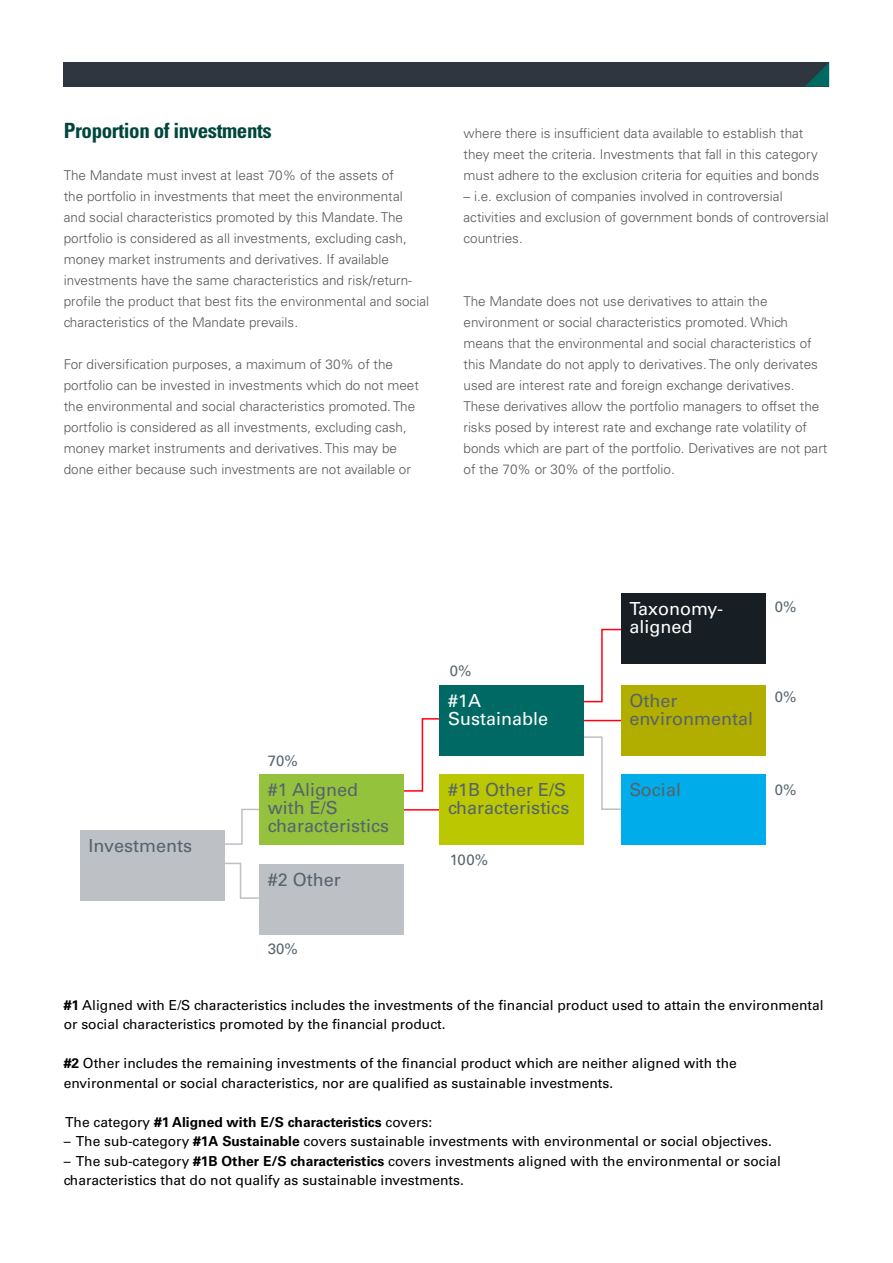
<style>
.page{position:relative;width:893px;height:1263px;background:#fff}
.page>*{position:absolute;margin:0;border:0;box-sizing:border-box;transform-origin:0 0}
.t1{font:700 condensed 21px "Univers LT Std";letter-spacing:-.02em;color:#00463d}
.t2{font:18px/18px "Univers LT Std";color:#56646c}
.t3{font:18px/18px "Univers LT Std";color:#fff}
.t4{font:15px "Univers LT Std";color:#56646c}
.t5{font:13.8px/19.5px "Univers LT Std";color:#000}
.t6{font:700 13.8px "Univers LT Std";color:#000}
.t7{font:300 13.5px/21px "Univers LT Std";color:#575756}
.s1{font-weight:700}
.s2{font-weight:400}
</style>
<div class="page">
<div style="left:64px;top:62px;width:765px;height:25px;background:#30363f"></div>
<svg style="left:805px;top:63px;width:24px;height:24px"></svg>
<svg style="left:225px;top:808px;width:34px;height:37px"></svg>
<svg style="left:381px;top:717px;width:77px;height:75px"></svg>
<svg style="left:560px;top:628px;width:78px;height:75px"></svg>
<svg style="left:560px;top:736px;width:78px;height:74px"></svg>
<svg style="left:225px;top:862px;width:34px;height:37px"></svg>
<hr style="left:388px;top:809px;width:63px;height:2px;background:#ff010e">
<hr style="left:578px;top:720px;width:63px;height:1px;background:#ff010e">
<div style="left:259px;top:775px;width:145px;height:70px;background:#94c23d"></div>
<div style="left:259px;top:864px;width:145px;height:70px;background:#bdc0c5"></div>
<div style="left:80px;top:830px;width:145px;height:70px;background:#bdc0c5"></div>
<div style="left:440px;top:775px;width:144px;height:70px;background:#bbc801"></div>
<div style="left:440px;top:686px;width:144px;height:70px;background:#006963"></div>
<div style="left:621px;top:775px;width:144px;height:70px;background:#00ace9"></div>
<div style="left:621px;top:686px;width:144px;height:70px;background:#b2ae00"></div>
<div style="left:621px;top:593px;width:144px;height:70px;background:#171f24"></div>
<h1 class="t1" style="left:64px;top:118px;width:210px">Proportion of investments</h1>
<p class="t7" style="left:64px;top:165px;width:367px">The Mandate must invest at least 70% of the assets of<br>the portfolio in investments that meet the environmental<br>and social characteristics promoted by this Mandate. The portfolio is considered as all investments, excluding cash, money market instruments and derivatives. If available investments have the same characteristics and risk/return&shy;profile the product that best fits the environmental and social characteristics of the Mandate prevails.</p>
<p class="t7" style="left:64px;top:354px;width:357px">For diversification purposes, a maximum of 30% of the portfolio can be invested in investments which do not meet the environmental and social characteristics promoted. The portfolio is considered as all investments, excluding cash, money market instruments and derivatives. This may be done either because such investments are not available or</p>
<p class="t7" style="left:463px;top:123px;width:357px">where there is insufficient data available to establish that they meet the criteria. Investments that fall in this category must adhere to the exclusion criteria for equities and bonds</p>
<p class="t7" style="left:463px;top:186px;width:367px">– i.e. exclusion of companies involved in controversial activities and exclusion of government bonds of controversial countries.</p>
<p class="t7" style="left:463px;top:291px;width:365px">The Mandate does not use derivatives to attain the environment or social characteristics promoted. Which means that the environmental and social characteristics of this Mandate do not apply to derivatives. The only derivates used are interest rate and foreign exchange derivatives.<br>These derivatives allow the portfolio managers to offset the risks posed by interest rate and exchange rate volatility of bonds which are part of the portfolio. Derivatives are not part of the 70% or 30% of the portfolio.</p>
<h2 class="t2" style="left:88px;top:837px;width:105px">Investments</h2>
<p class="t4" style="left:268px;top:752px;width:32px">70%</p>
<h2 class="t2" style="left:268px;top:781px;width:123px">#1 Aligned with E/S characteristics</h2>
<h2 class="t2" style="left:268px;top:871px;width:75px">#2 Other</h2>
<p class="t4" style="left:268px;top:940px;width:32px">30%</p>
<p class="t4" style="left:450px;top:661px;width:23px">0%</p>
<h2 class="t3" style="left:448px;top:692px;width:102px">#1A<br>Sustainable</h2>
<h2 class="t2" style="left:448px;top:781px;width:123px">#1B Other E/S characteristics</h2>
<p class="t4" style="left:450px;top:851px;width:40px">100%</p>
<h2 class="t3" style="left:629px;top:599px;width:95px">Taxonomy&shy;aligned</h2>
<p class="t4" style="left:775px;top:598px;width:23px">0%</p>
<h2 class="t2" style="left:629px;top:692px;width:125px">Other environmental</h2>
<p class="t4" style="left:775px;top:688px;width:23px">0%</p>
<h2 class="t2" style="left:629px;top:781px;width:53px">Social</h2>
<p class="t4" style="left:775px;top:780px;width:23px">0%</p>
<p class="t5" style="left:64px;top:995px;width:761px"><span class="s1">#1</span> Aligned with E/S characteristics includes the investments of the financial product used to attain the environmental or social characteristics promoted by the financial product.</p>
<p class="t5" style="left:64px;top:1053px;width:675px"><span class="s1">#2</span> Other includes the remaining investments of the financial product which are neither aligned with the environmental or social characteristics, nor are qualified as sustainable investments.</p>
<p class="t6" style="left:65px;top:1114px;width:369px"><span class="s2">The category</span> #1 Aligned with E/S characteristics <span class="s2">covers:</span></p>
<p class="t5" style="left:64px;top:1131px;width:710px">– The sub-category <span class="s1">#1A Sustainable</span> covers sustainable investments with environmental or social objectives.</p>
<p class="t5" style="left:64px;top:1151px;width:719px">– The sub-category <span class="s1">#1B Other E/S characteristics</span> covers investments aligned with the environmental or social characteristics that do not qualify as sustainable investments.</p>
</div>
